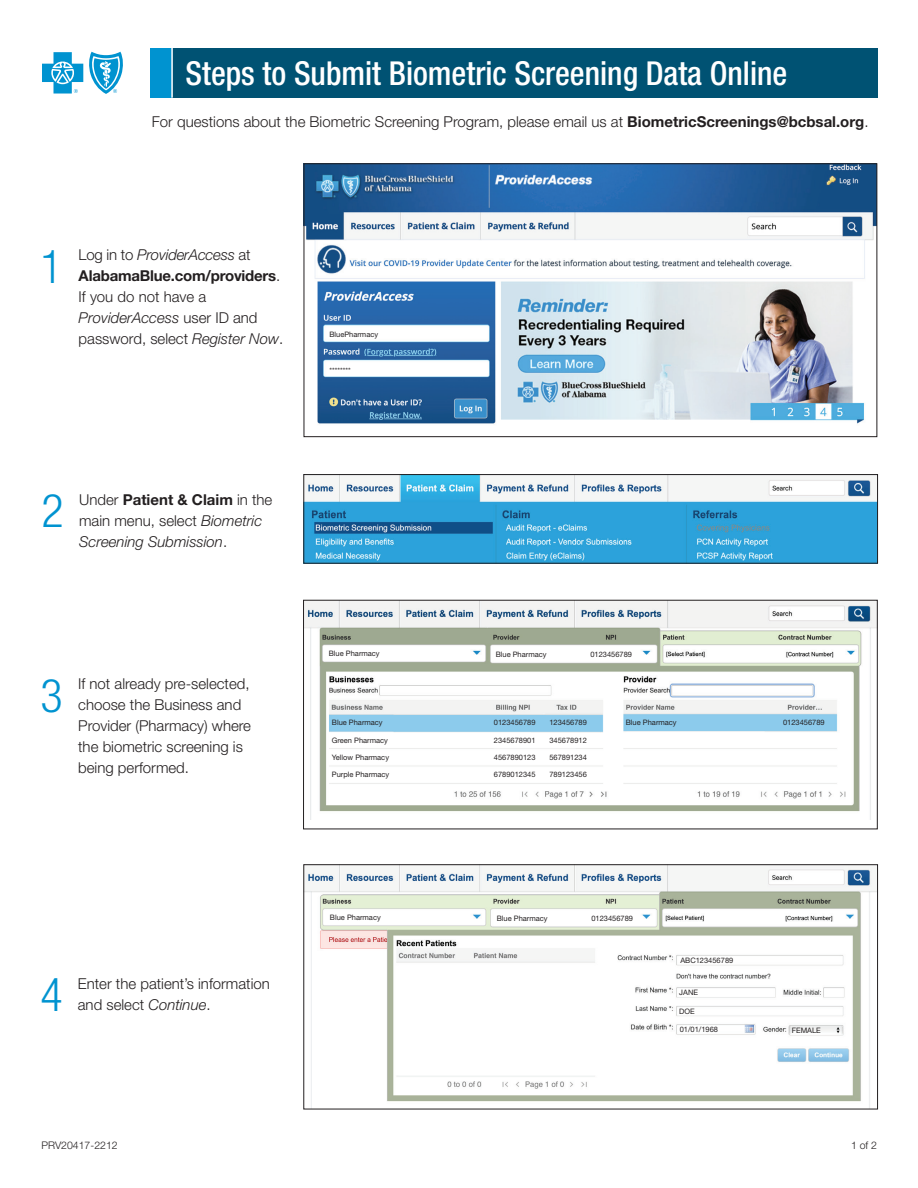
<style>
.page{position:relative;width:918px;height:1188px;background:#fff}
.page>*{position:absolute;margin:0;border:0;box-sizing:border-box;transform-origin:0 0}
.t1{font:300 condensed 46.35px "Helvetica Neue LT Std";color:#0093d0}
.t2{font:500 condensed 33px "Helvetica Neue LT Std";color:#fff}
.t3{font:300 15px/21px "Helvetica Neue LT Std";color:#231f20}
.t4{font:700 15px "Helvetica Neue LT Std";letter-spacing:-.015em;color:#231f20}
.t5{font:italic 300 15px "Helvetica Neue LT Std";color:#231f20}
.t6{font:300 10.5px "Helvetica Neue LT Std";color:#231f20}
.t7{font:7.5px "Helvetica Neue LT Std";color:#231f20}
.s1{font-weight:700}
.s2{font-style:normal}
.s3{font-weight:300}
.s4{font-style:italic}
</style>
<div class="page">
<div style="left:150px;top:48px;width:22px;height:50px;background:#0093d0"></div>
<div style="left:172px;top:48px;width:706px;height:50px;background:#005273"></div>
<hr style="left:171px;top:48px;width:2px;height:50px;background:#fff">
<svg style="left:42px;top:52px;width:81px;height:42px"></svg>
<img style="left:306px;top:476px;width:570px;height:85px">
<div style="left:304px;top:474px;width:574px;height:89px;border:1px solid #231f20"></div>
<img style="left:306px;top:166px;width:569px;height:258px">
<div style="left:304px;top:164px;width:573px;height:273px;border:1px solid #231f20"></div>
<img style="left:305px;top:602px;width:571px;height:217px">
<div style="left:303px;top:600px;width:575px;height:229px;border:1px solid #231f20"></div>
<img style="left:306px;top:867px;width:570px;height:240px">
<p class="t2" style="left:186px;top:53px;width:603px">Steps to Submit Biometric Screening Data Online</p>
<p class="t3" style="left:152px;top:111px;width:718px">For questions about the Biometric Screening Program, please email us at <span class="s1">BiometricScreenings@bcbsal.org</span>.</p>
<p class="t1" style="left:40px;top:240px;width:24px">1</p>
<p class="t5" style="left:79px;top:246px;width:173px"><span class="s2">Log in to</span> ProviderAccess <span class="s2">at</span></p>
<p class="t4" style="left:79px;top:267px;width:203px">AlabamaBlue.com/providers<span class="s3">.</span></p>
<p class="t3" style="left:79px;top:286px;width:206px">If you do not have a<br><span class="s4">ProviderAccess</span> user ID and password, select <span class="s4">Register Now</span>.</p>
<p class="t7" style="left:329px;top:330px;width:50px">BluePharmacy</p>
<p class="t7" style="left:330px;top:366px;width:23px">********</p>
<p class="t1" style="left:41px;top:484px;width:24px">2</p>
<p class="t4" style="left:79px;top:490px;width:195px"><span class="s3">Under</span> Patient &amp; Claim <span class="s3">in the</span></p>
<p class="t3" style="left:79px;top:510px;width:185px">main menu, select <span class="s4">Biometric</span></p>
<p class="t5" style="left:79px;top:533px;width:150px">Screening Submission<span class="s2">.</span></p>
<p class="t1" style="left:40px;top:669px;width:24px">3</p>
<p class="t3" style="left:78px;top:673px;width:174px">If not already pre-selected, choose the Business and<br>Provider (Pharmacy) where the biometric screening is being performed.</p>
<p class="t7" style="left:329px;top:649px;width:52px">Blue Pharmacy</p>
<p class="t7" style="left:496px;top:649px;width:52px">Blue Pharmacy</p>
<p class="t7" style="left:590px;top:649px;width:43px">0123456789</p>
<p class="t7" style="left:332px;top:718px;width:52px">Blue Pharmacy</p>
<p class="t7" style="left:494px;top:718px;width:43px">0123456789</p>
<p class="t7" style="left:549px;top:718px;width:39px">123456789</p>
<p class="t7" style="left:332px;top:735px;width:58px">Green Pharmacy</p>
<p class="t7" style="left:494px;top:735px;width:43px">2345678901</p>
<p class="t7" style="left:549px;top:735px;width:39px">345678912</p>
<p class="t7" style="left:332px;top:753px;width:59px">Yellow Pharmacy</p>
<p class="t7" style="left:494px;top:753px;width:43px">4567890123</p>
<p class="t7" style="left:549px;top:753px;width:39px">567891234</p>
<p class="t7" style="left:332px;top:770px;width:59px">Purple Pharmacy</p>
<p class="t7" style="left:494px;top:770px;width:43px">6789012345</p>
<p class="t7" style="left:549px;top:770px;width:39px">789123456</p>
<p class="t7" style="left:626px;top:718px;width:52px">Blue Pharmacy</p>
<p class="t7" style="left:783px;top:718px;width:43px">0123456789</p>
<p class="t1" style="left:40px;top:968px;width:24px">4</p>
<p class="t3" style="left:78px;top:972px;width:193px">Enter the patient’s information and select <span class="s4">Continue</span>.</p>
<p class="t7" style="left:330px;top:913px;width:52px">Blue Pharmacy</p>
<p class="t7" style="left:497px;top:914px;width:52px">Blue Pharmacy</p>
<p class="t7" style="left:591px;top:914px;width:43px">0123456789</p>
<p class="t7" style="left:680px;top:956px;width:54px">ABC123456789</p>
<p class="t7" style="left:679px;top:988px;width:20px">JANE</p>
<p class="t7" style="left:679px;top:1007px;width:17px">DOE</p>
<p class="t7" style="left:680px;top:1025px;width:40px">01/01/1968</p>
<p class="t7" style="left:792px;top:1026px;width:31px">FEMALE</p>
<p class="t6" style="left:41px;top:1139px;width:78px">PRV20417-2212</p>
<p class="t6" style="left:851px;top:1139px;width:28px">1 of 2</p>
</div>
